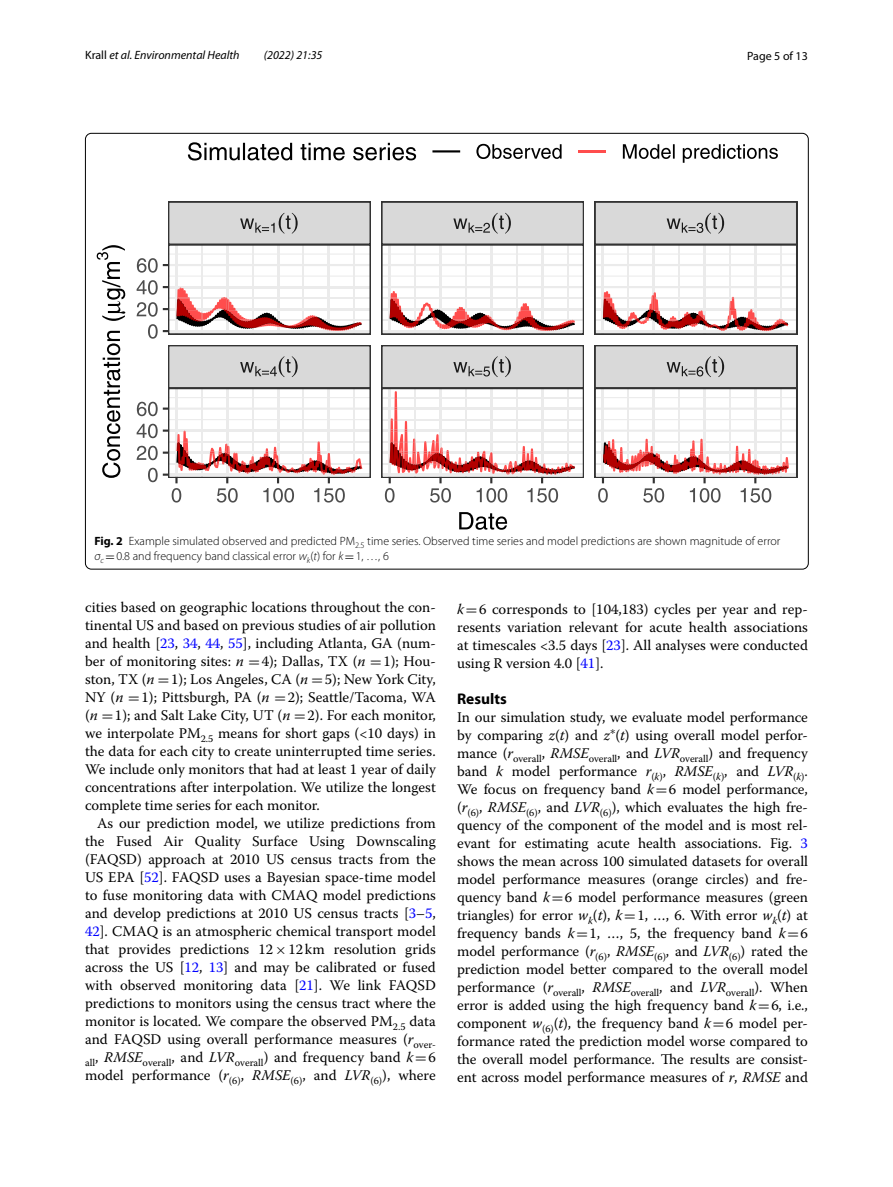
<style>
.page{position:relative;width:893px;height:1187px;background:#fff}
.page>*{position:absolute;margin:0;border:0;box-sizing:border-box;transform-origin:0 0}
.t1{font:700 15.45px "Myriad Pro";color:#000}
.t2{font:14.7px/18px "Warnock Pro";color:#000;text-align:justify}
.t3{font:300 12px/15px "Myriad Pro";color:#000}
.t4{font:italic 12px "Myriad Pro";color:#000}
.t5{font:12px "Myriad Pro";color:#000}
.s1{font-style:normal}
.s2{font-weight:700}
.s3{font-style:italic}
.s4{font-family:"MTSY";font-weight:400}
.s5{color:#00f}
.s6{font-family:"Warnock Pro It 3"}
.s7{font-family:"MTSY"}
</style>
<div class="page">
<svg style="left:382px;top:202px;width:202px;height:132px"></svg>
<svg style="left:595px;top:202px;width:202px;height:132px"></svg>
<svg style="left:382px;top:345px;width:202px;height:157px"></svg>
<svg style="left:595px;top:345px;width:202px;height:157px"></svg>
<svg style="left:137px;top:202px;width:234px;height:136px"></svg>
<svg style="left:137px;top:345px;width:234px;height:157px"></svg>
<svg style="left:459px;top:512px;width:48px;height:17px"></svg>
<svg style="left:97px;top:245px;width:28px;height:233px"></svg>
<svg style="left:188px;top:142px;width:228px;height:18px"></svg>
<hr style="left:432px;top:150px;width:28px;height:2px;background:#000">
<hr style="left:578px;top:150px;width:28px;height:2px;background:#ff4d4d">
<svg style="left:476px;top:144px;width:86px;height:15px"></svg>
<svg style="left:623px;top:144px;width:155px;height:19px"></svg>
<p class="t4" style="left:85px;top:48px;width:156px"><span class="s1">Krall</span> et al. Environmental Health</p>
<p class="t4" style="left:264px;top:48px;width:60px">(2022) 21:35</p>
<p class="t5" style="left:747px;top:48px;width:62px">Page 5 of 13</p>
<p class="t3" style="left:94px;top:533px;width:687px"><span class="s2">Fig. 2</span> Example simulated observed and predicted PM<sub>2.5</sub> time series. Observed time series and model predictions are shown magnitude of error <span class="s3">σ</span><sub>c</sub> <span class="s4">=</span>0.8 and frequency band classical error <span class="s3">w</span><sub>k</sub>(<span class="s3">t</span>) for <span class="s3">k</span><span class="s4">=</span>1, …, 6</p>
<p class="t2" style="left:85px;top:597px;width:352px">cities based on geographic locations throughout the con&shy;tinental US and based on previous studies of air pollution and health [<span class="s5">23</span>, <span class="s5">34</span>, <span class="s5">44</span>, <span class="s5">55</span>], including Atlanta, GA (num&shy;ber of monitoring sites: <span class="s6">n</span> <span class="s7">=</span>4); Dallas, TX (<span class="s6">n</span> <span class="s7">=</span>1); Hou&shy;ston, TX (<span class="s6">n</span> <span class="s7">=</span>1); Los Angeles, CA (<span class="s6">n</span> <span class="s7">=</span>5); New York City, NY (<span class="s6">n</span> <span class="s7">=</span>1); Pittsburgh, PA (<span class="s6">n</span> <span class="s7">=</span>2); Seattle/Tacoma, WA (<span class="s6">n</span> <span class="s7">=</span>1); and Salt Lake City, UT (<span class="s6">n</span> <span class="s7">=</span>2). For each monitor, we interpolate PM<sub>2.5</sub> means for short gaps (&lt;10 days) in the data for each city to create uninterrupted time series.<br>We include only monitors that had at least 1 year of daily concentrations after interpolation. We utilize the longest complete time series for each monitor.</p>
<p class="t2" style="left:85px;top:813px;width:352px;text-indent:12px">As our prediction model, we utilize predictions from the Fused Air Quality Surface Using Downscaling (FAQSD) approach at 2010 US census tracts from the US EPA [<span class="s5">52</span>]. FAQSD uses a Bayesian space-time model to fuse monitoring data with CMAQ model predictions and develop predictions at 2010 US census tracts [<span class="s5">3</span>–<span class="s5">5</span>, <span class="s5">42</span>]. CMAQ is an atmospheric chemical transport model that provides predictions 12<span class="s7">×</span>12km resolution grids across the US [<span class="s5">12</span>, <span class="s5">13</span>] and may be calibrated or fused with observed monitoring data [<span class="s5">21</span>]. We link FAQSD predictions to monitors using the census tract where the monitor is located. We compare the observed PM<sub>2.5</sub> data and FAQSD using overall performance measures (<span class="s6">r</span><sub>over&shy;all</sub>, <span class="s6">RMSE</span><sub>overall</sub>, and <span class="s6">LVR</span><sub>overall</sub>) and frequency band <span class="s6">k</span><span class="s7">=</span>6 model performance (<span class="s6">r</span><sub>(6)</sub>, <span class="s6">RMSE</span><sub>(6)</sub>, and <span class="s6">LVR</span><sub>(6)</sub>), where</p>
<p class="t2" style="left:457px;top:599px;width:352px"><span class="s6">k</span><span class="s7">=</span>6 corresponds to [104,183) cycles per year and rep&shy;resents variation relevant for acute health associations at timescales &lt;3.5 days [<span class="s5">23</span>]. All analyses were conducted using R version 4.0 [<span class="s5">41</span>].</p>
<p class="t1" style="left:457px;top:688px;width:51px">Results</p>
<p class="t2" style="left:457px;top:707px;width:352px">In our simulation study, we evaluate model performance by comparing <span class="s6">z</span>(<span class="s6">t</span>) and <span class="s6">z</span><sup>∗</sup>(<span class="s6">t</span>) using overall model perfor&shy;mance (<span class="s6">r</span><sub>overall</sub>, <span class="s6">RMSE</span><sub>overall</sub>, and <span class="s6">LVR</span><sub>overall</sub>) and frequency band <span class="s6">k</span> model performance <span class="s6">r</span><sub>(</sub><sub>k</sub><sub>)</sub>, <span class="s6">RMSE</span><sub>(</sub><sub>k</sub><sub>)</sub>, and <span class="s6">LVR</span><sub>(</sub><sub>k</sub><sub>)</sub>.<br>We focus on frequency band <span class="s6">k</span><span class="s7">=</span>6 model performance, (<span class="s6">r</span><sub>(6)</sub>, <span class="s6">RMSE</span><sub>(6)</sub>, and <span class="s6">LVR</span><sub>(6)</sub>), which evaluates the high fre&shy;quency of the component of the model and is most rel&shy;evant for estimating acute health associations. Fig. <span class="s5">3 </span>shows the mean across 100 simulated datasets for overall model performance measures (orange circles) and fre&shy;quency band <span class="s6">k</span><span class="s7">=</span>6 model performance measures (green triangles) for error <span class="s6">w</span><sub>k</sub>(<span class="s6">t</span>), <span class="s6">k</span><span class="s7">=</span>1, …, 6. With error <span class="s6">w</span><sub>k</sub>(<span class="s6">t</span>) at frequency bands <span class="s6">k</span><span class="s7">=</span>1, …, 5, the frequency band <span class="s6">k</span><span class="s7">=</span>6 model performance (<span class="s6">r</span><sub>(6)</sub>, <span class="s6">RMSE</span><sub>(6)</sub>, and <span class="s6">LVR</span><sub>(6)</sub>) rated the prediction model better compared to the overall model performance (<span class="s6">r</span><sub>overall</sub>, <span class="s6">RMSE</span><sub>overall</sub>, and <span class="s6">LVR</span><sub>overall</sub>). When error is added using the high frequency band <span class="s6">k</span><span class="s7">=</span>6, i.e., component <span class="s6">w</span><sub>(6)</sub>(<span class="s6">t</span>), the frequency band <span class="s6">k</span><span class="s7">=</span>6 model per&shy;formance rated the prediction model worse compared to the overall model performance. The results are consist&shy;ent across model performance measures of <span class="s6">r</span>, <span class="s6">RMSE</span> and</p>
</div>
